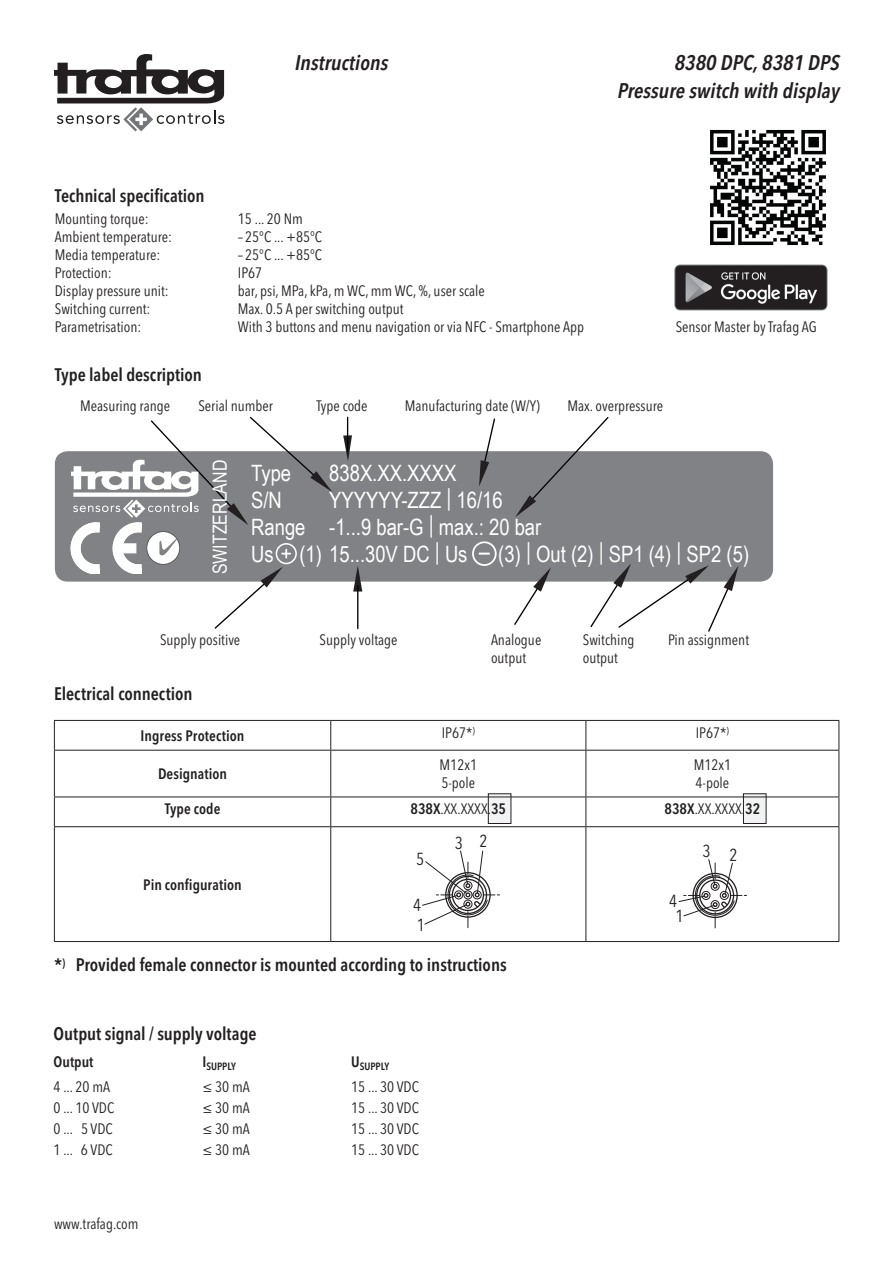
<style>
.page{position:relative;width:893px;height:1263px;background:#fff}
.page>*{position:absolute;margin:0;border:0;box-sizing:border-box;transform-origin:0 0}
.t1{font:22.5px/27px "Arial Narrow";color:#fff}
.t2{font:italic 600 condensed 21px/28.3px "Avenir Next LT Pro";color:#231f20;text-align:right}
.t3{font:19.5px "Arial Narrow";color:#fff}
.t4{font:600 condensed 18px "Avenir Next LT Pro";color:#231f20}
.t5{font:condensed 17.25px/20.2px "Avenir Next LT Pro";color:#231f20}
.t6{font:condensed 15px/18px "Avenir Next LT Pro";color:#231f20}
.t7{font:600 condensed 15px "Avenir Next LT Pro";letter-spacing:.005em;color:#231f20}
.t8{font:600 condensed 10.5px "Avenir Next LT Pro";color:#231f20}
.s1{font-family:"Avenir Next LT Pro";font-stretch:condensed}
.s2{font-weight:600}
</style>
<div class="page">
<svg style="left:54px;top:54px;width:170px;height:78px"></svg>
<div style="left:743px;top:794px;width:23px;height:29px;background:#f2f3f4"></div>
<div style="left:743px;top:793px;width:23px;height:31px;border:1px solid #231f20"></div>
<div style="left:488px;top:794px;width:23px;height:29px;background:#f2f3f4"></div>
<div style="left:488px;top:793px;width:23px;height:31px;border:1px solid #231f20"></div>
<svg style="left:422px;top:850px;width:78px;height:78px"></svg>
<svg style="left:678px;top:859px;width:69px;height:69px"></svg>
<div style="left:55px;top:451px;width:718px;height:131px;background:#808285;border-radius:13px"></div>
<div style="left:472px;top:541px;width:25px;height:25px;border:2px solid #fff;border-radius:50%"></div>
<svg style="left:479px;top:553px;width:11px;height:2px"></svg>
<svg style="left:515px;top:417px;width:95px;height:100px"></svg>
<svg style="left:353px;top:566px;width:9px;height:25px"></svg>
<hr style="left:357px;top:586px;width:1px;height:43px;background:#030505">
<svg style="left:513px;top:567px;width:38px;height:58px"></svg>
<svg style="left:479px;top:418px;width:17px;height:68px"></svg>
<svg style="left:343px;top:435px;width:9px;height:26px"></svg>
<hr style="left:347px;top:417px;width:1px;height:34px;background:#030505">
<svg style="left:589px;top:564px;width:149px;height:68px"></svg>
<hr style="left:54px;top:720px;width:277px;height:1px;background:#231f20">
<svg style="left:54px;top:721px;width:1px;height:29px"></svg>
<hr style="left:331px;top:720px;width:255px;height:1px;background:#231f20">
<svg style="left:330px;top:721px;width:1px;height:29px"></svg>
<hr style="left:586px;top:720px;width:253px;height:1px;background:#231f20">
<svg style="left:585px;top:721px;width:1px;height:29px"></svg>
<svg style="left:838px;top:721px;width:1px;height:29px"></svg>
<hr style="left:54px;top:750px;width:277px;height:1px;background:#231f20">
<hr style="left:54px;top:750px;width:1px;height:46px;background:#231f20">
<hr style="left:331px;top:750px;width:255px;height:1px;background:#231f20">
<hr style="left:330px;top:750px;width:1px;height:46px;background:#231f20">
<hr style="left:586px;top:750px;width:253px;height:1px;background:#231f20">
<hr style="left:585px;top:750px;width:1px;height:46px;background:#231f20">
<hr style="left:838px;top:750px;width:1px;height:46px;background:#231f20">
<hr style="left:54px;top:796px;width:277px;height:1px;background:#231f20">
<svg style="left:54px;top:797px;width:1px;height:29px"></svg>
<hr style="left:331px;top:796px;width:255px;height:1px;background:#231f20">
<svg style="left:330px;top:797px;width:1px;height:29px"></svg>
<hr style="left:586px;top:796px;width:253px;height:1px;background:#231f20">
<svg style="left:585px;top:797px;width:1px;height:29px"></svg>
<svg style="left:838px;top:797px;width:1px;height:29px"></svg>
<hr style="left:54px;top:826px;width:277px;height:1px;background:#231f20">
<hr style="left:54px;top:827px;width:1px;height:114px;background:#231f20">
<hr style="left:331px;top:826px;width:255px;height:1px;background:#231f20">
<hr style="left:330px;top:827px;width:1px;height:114px;background:#231f20">
<hr style="left:586px;top:826px;width:253px;height:1px;background:#231f20">
<hr style="left:585px;top:827px;width:1px;height:114px;background:#231f20">
<hr style="left:838px;top:827px;width:1px;height:114px;background:#231f20">
<hr style="left:54px;top:941px;width:277px;height:1px;background:#231f20">
<hr style="left:331px;top:941px;width:255px;height:1px;background:#231f20">
<hr style="left:586px;top:941px;width:253px;height:1px;background:#231f20">
<img style="left:710px;top:129px;width:116px;height:117px">
<img style="left:674px;top:264px;width:154px;height:47px">
<svg style="left:71px;top:416px;width:261px;height:213px"></svg>
<h2 class="t2" style="left:294px;top:48px;width:99px">Instructions</h2>
<p class="t4" style="left:55px;top:184px;width:151px">Technical specification</p>
<p class="t6" style="left:55px;top:210px;width:95px">Mounting torque:</p>
<p class="t6" style="left:238px;top:210px;width:66px">15 ... 20 Nm</p>
<p class="t6" style="left:55px;top:228px;width:119px">Ambient temperature:</p>
<p class="t6" style="left:238px;top:228px;width:86px">– 25°C ... +85°C</p>
<p class="t6" style="left:55px;top:246px;width:107px">Media temperature:</p>
<p class="t6" style="left:238px;top:246px;width:86px">– 25°C ... +85°C</p>
<p class="t6" style="left:55px;top:264px;width:58px">Protection:</p>
<p class="t6" style="left:238px;top:264px;width:26px">IP67</p>
<p class="t6" style="left:55px;top:282px;width:115px">Display pressure unit:</p>
<p class="t6" style="left:238px;top:282px;width:248px">bar, psi, MPa, kPa, m WC, mm WC, %, user scale</p>
<p class="t6" style="left:55px;top:300px;width:97px">Switching current:</p>
<p class="t6" style="left:238px;top:300px;width:167px">Max. 0.5 A per switching output</p>
<p class="t6" style="left:55px;top:318px;width:88px">Parametrisation:</p>
<p class="t6" style="left:238px;top:318px;width:348px">With 3 buttons and menu navigation or via NFC - Smartphone App</p>
<p class="t4" style="left:55px;top:364px;width:149px">Type label description</p>
<h2 class="t2" style="left:617px;top:48px;width:228px">8380 DPC,8381 DPS<br>Pressure switch with display</h2>
<p class="t6" style="left:676px;top:318px;width:143px">Sensor Master by Trafag AG</p>
<p class="t6" style="left:405px;top:397px;width:137px">Manufacturing date (W/Y)</p>
<p class="t6" style="left:80px;top:397px;width:91px">Measuring range</p>
<p class="t6" style="left:198px;top:397px;width:76px">Serial number</p>
<p class="t6" style="left:316px;top:397px;width:53px">Type code</p>
<p class="t6" style="left:567px;top:397px;width:97px">Max. overpressure</p>
<h3 class="t3" style="left:206px;top:574px;width:116px;rotate:-90deg">SWITZERLAND</h3>
<h1 class="t1" style="left:251px;top:458px;width:42px">Type</h1>
<h1 class="t1" style="left:329px;top:458px;width:129px">838X.XX.XXXX</h1>
<h1 class="t1" style="left:251px;top:485px;width:32px">S/N</h1>
<h1 class="t1" style="left:251px;top:485px;width:292px;text-indent:78px">YYYYYY-ZZZ <span class="s1">|</span> 16/16<br>Range -1...9 bar-G <span class="s1">|</span> max.: 20 bar<br>Us (1) 15...30V DC <span class="s1">|</span> Us</h1>
<h1 class="t1" style="left:498px;top:539px;width:252px">(3) <span class="s1">|</span> Out (2) <span class="s1">|</span> SP1 (4) <span class="s1">|</span> SP2 (5)</h1>
<p class="t6" style="left:491px;top:631px;width:52px">Analogue output</p>
<p class="t6" style="left:160px;top:631px;width:82px">Supply positive</p>
<p class="t6" style="left:320px;top:631px;width:79px">Supply voltage</p>
<p class="t6" style="left:583px;top:631px;width:53px">Switching output</p>
<p class="t4" style="left:54px;top:683px;width:140px">Electrical connection</p>
<p class="t6" style="left:668px;top:631px;width:83px">Pin assignment</p>
<p class="t7" style="left:141px;top:726px;width:105px">Ingress Protection</p>
<p class="t6" style="left:442px;top:723px;width:35px">IP67*<sup>)</sup></p>
<p class="t6" style="left:696px;top:723px;width:35px">IP67*<sup>)</sup></p>
<p class="t7" style="left:158px;top:765px;width:71px">Designation</p>
<p class="t6" style="left:440px;top:756px;width:39px">M12x1<br>5-pole</p>
<p class="t6" style="left:694px;top:756px;width:39px">M12x1<br>4-pole</p>
<p class="t7" style="left:165px;top:800px;width:57px">Type code</p>
<p class="t6" style="left:411px;top:800px;width:97px"><span class="s2">838X</span>.XX.XXXX.<span class="s2">35</span></p>
<p class="t6" style="left:665px;top:800px;width:97px"><span class="s2">838X</span>.XX.XXXX.<span class="s2">32</span></p>
<p class="t7" style="left:143px;top:875px;width:100px">Pin configuration</p>
<p class="t5" style="left:416px;top:849px;width:10px">5</p>
<p class="t5" style="left:413px;top:895px;width:13px">4<br>1</p>
<p class="t5" style="left:455px;top:832px;width:34px">3 2</p>
<p class="t4" style="left:54px;top:954px;width:454px">*<sup>)</sup> Provided female connector is mounted according to instructions</p>
<p class="t4" style="left:54px;top:1023px;width:205px">Output signal / supply voltage</p>
<p class="t7" style="left:54px;top:1052px;width:41px">Output</p>
<p class="t8" style="left:202px;top:1060px;width:35px"><sup>I</sup>SUPPLY</p>
<p class="t8" style="left:351px;top:1060px;width:40px"><sup>U</sup>SUPPLY</p>
<p class="t6" style="left:54px;top:1078px;width:58px">4 ... 20 mA</p>
<p class="t6" style="left:202px;top:1078px;width:49px">≤ 30 mA</p>
<p class="t6" style="left:351px;top:1078px;width:69px">15 ... 30 VDC</p>
<p class="t6" style="left:54px;top:1099px;width:62px">0 ... 10 VDC</p>
<p class="t6" style="left:202px;top:1099px;width:49px">≤ 30 mA</p>
<p class="t6" style="left:351px;top:1099px;width:69px">15 ... 30 VDC</p>
<p class="t6" style="left:54px;top:1120px;width:61px">0 ... 5 VDC</p>
<p class="t6" style="left:202px;top:1120px;width:49px">≤ 30 mA</p>
<p class="t6" style="left:351px;top:1120px;width:69px">15 ... 30 VDC</p>
<p class="t6" style="left:54px;top:1141px;width:61px">1 ... 6 VDC</p>
<p class="t6" style="left:202px;top:1141px;width:49px">≤ 30 mA</p>
<p class="t6" style="left:351px;top:1141px;width:69px">15 ... 30 VDC</p>
<p class="t6" style="left:54px;top:1214px;width:86px">www.trafag.com</p>
<p class="t5" style="left:669px;top:890px;width:10px">4</p>
<p class="t5" style="left:675px;top:906px;width:10px">1</p>
<p class="t5" style="left:702px;top:843px;width:37px">3 2</p>
</div>
